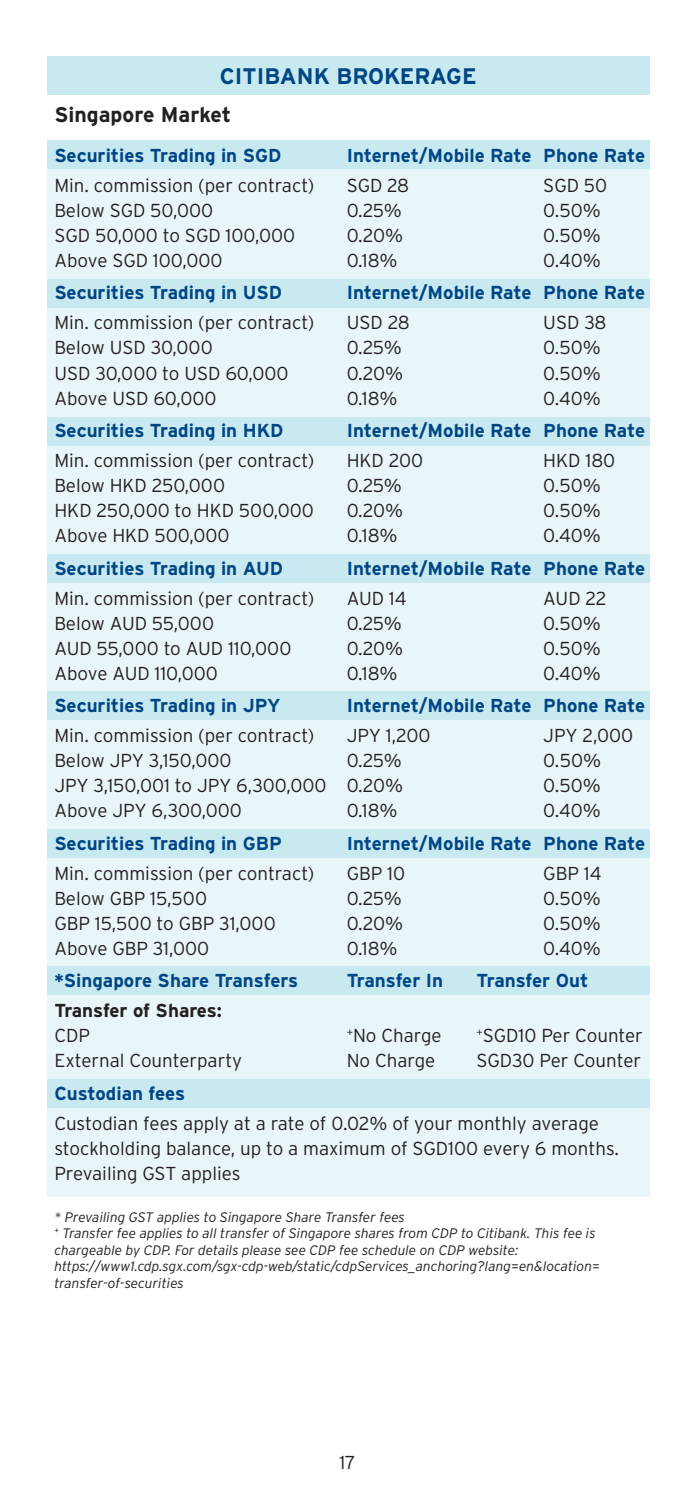
<style>
.page{position:relative;width:695px;height:1489px;background:#fff}
.page>*{position:absolute;margin:0;border:0;box-sizing:border-box;transform-origin:0 0}
.t1{font:700 22.5px "Interstate";color:#004684}
.t2{font:700 21.25px "Interstate";color:#231f20}
.t3{font:300 18.75px/25px "Interstate";color:#231f20}
.t4{font:700 18.75px "Interstate";color:#004684}
.t5{font:700 18.75px "Interstate";letter-spacing:-.01em;color:#231f20}
.t6{font:italic 300 13.75px/16.5px "Interstate";color:#231f20}
</style>
<div class="page">
<div style="left:47px;top:152px;width:602px;height:1045px;background:#e8f6f9"></div>
<div style="left:47px;top:829px;width:602px;height:28px;background:#c8e9f0"></div>
<div style="left:47px;top:966px;width:602px;height:29px;background:#c8e9f0"></div>
<div style="left:47px;top:1079px;width:602px;height:28px;background:#c8e9f0"></div>
<div style="left:47px;top:691px;width:602px;height:28px;background:#c8e9f0"></div>
<div style="left:47px;top:554px;width:602px;height:28px;background:#c8e9f0"></div>
<div style="left:47px;top:279px;width:602px;height:28px;background:#c8e9f0"></div>
<div style="left:47px;top:417px;width:602px;height:28px;background:#c8e9f0"></div>
<div style="left:47px;top:141px;width:602px;height:28px;background:#c8e9f0"></div>
<div style="left:47px;top:56px;width:602px;height:39px;background:#c8e9f0"></div>
<p class="t1" style="left:220px;top:64px;width:258px">CITIBANK BROKERAGE</p>
<p class="t2" style="left:54px;top:103px;width:178px">Singapore Market</p>
<p class="t4" style="left:54px;top:145px;width:228px">Securities Trading in SGD</p>
<p class="t4" style="left:346px;top:145px;width:300px">Internet/Mobile Rate Phone Rate</p>
<p class="t3" style="left:54px;top:173px;width:261px">Min. commission (per contract)</p>
<p class="t3" style="left:346px;top:173px;width:64px">SGD 28</p>
<p class="t3" style="left:543px;top:173px;width:65px">SGD 50</p>
<p class="t3" style="left:54px;top:198px;width:160px">Below SGD 50,000</p>
<p class="t3" style="left:346px;top:198px;width:57px">0.25%</p>
<p class="t3" style="left:543px;top:198px;width:59px">0.50%</p>
<p class="t3" style="left:54px;top:223px;width:242px">SGD 50,000 to SGD 100,000</p>
<p class="t3" style="left:346px;top:223px;width:58px">0.20%</p>
<p class="t3" style="left:543px;top:223px;width:59px">0.50%</p>
<p class="t3" style="left:54px;top:248px;width:170px">Above SGD 100,000</p>
<p class="t3" style="left:346px;top:248px;width:52px">0.18%</p>
<p class="t3" style="left:543px;top:248px;width:59px">0.40%</p>
<p class="t4" style="left:54px;top:282px;width:229px">Securities Trading in USD</p>
<p class="t4" style="left:346px;top:282px;width:300px">Internet/Mobile Rate Phone Rate</p>
<p class="t3" style="left:54px;top:310px;width:261px">Min. commission (per contract)</p>
<p class="t3" style="left:346px;top:310px;width:64px">USD 28</p>
<p class="t3" style="left:543px;top:310px;width:65px">USD 38</p>
<p class="t3" style="left:54px;top:335px;width:160px">Below USD 30,000</p>
<p class="t3" style="left:346px;top:335px;width:57px">0.25%</p>
<p class="t3" style="left:543px;top:335px;width:59px">0.50%</p>
<p class="t3" style="left:54px;top:360px;width:236px">USD 30,000 to USD 60,000</p>
<p class="t3" style="left:346px;top:360px;width:58px">0.20%</p>
<p class="t3" style="left:543px;top:360px;width:59px">0.50%</p>
<p class="t3" style="left:54px;top:385px;width:164px">Above USD 60,000</p>
<p class="t3" style="left:346px;top:385px;width:52px">0.18%</p>
<p class="t3" style="left:543px;top:385px;width:59px">0.40%</p>
<p class="t4" style="left:54px;top:420px;width:230px">Securities Trading in HKD</p>
<p class="t4" style="left:346px;top:420px;width:300px">Internet/Mobile Rate Phone Rate</p>
<p class="t3" style="left:54px;top:448px;width:261px">Min. commission (per contract)</p>
<p class="t3" style="left:346px;top:448px;width:78px">HKD 200</p>
<p class="t3" style="left:543px;top:448px;width:73px">HKD 180</p>
<p class="t3" style="left:54px;top:473px;width:172px">Below HKD 250,000</p>
<p class="t3" style="left:346px;top:473px;width:57px">0.25%</p>
<p class="t3" style="left:543px;top:473px;width:59px">0.50%</p>
<p class="t3" style="left:54px;top:498px;width:261px">HKD 250,000 to HKD 500,000</p>
<p class="t3" style="left:346px;top:498px;width:58px">0.20%</p>
<p class="t3" style="left:543px;top:498px;width:59px">0.50%</p>
<p class="t3" style="left:54px;top:523px;width:177px">Above HKD 500,000</p>
<p class="t3" style="left:346px;top:523px;width:52px">0.18%</p>
<p class="t3" style="left:543px;top:523px;width:59px">0.40%</p>
<p class="t4" style="left:54px;top:557px;width:230px">Securities Trading in AUD</p>
<p class="t4" style="left:346px;top:557px;width:300px">Internet/Mobile Rate Phone Rate</p>
<p class="t3" style="left:54px;top:585px;width:261px">Min. commission (per contract)</p>
<p class="t3" style="left:346px;top:585px;width:61px">AUD 14</p>
<p class="t3" style="left:543px;top:585px;width:65px">AUD 22</p>
<p class="t3" style="left:54px;top:610px;width:161px">Below AUD 55,000</p>
<p class="t3" style="left:346px;top:610px;width:57px">0.25%</p>
<p class="t3" style="left:543px;top:610px;width:59px">0.50%</p>
<p class="t3" style="left:54px;top:635px;width:238px">AUD 55,000 to AUD 110,000</p>
<p class="t3" style="left:346px;top:635px;width:58px">0.20%</p>
<p class="t3" style="left:543px;top:635px;width:59px">0.50%</p>
<p class="t3" style="left:54px;top:660px;width:165px">Above AUD 110,000</p>
<p class="t3" style="left:346px;top:660px;width:52px">0.18%</p>
<p class="t3" style="left:543px;top:660px;width:59px">0.40%</p>
<p class="t4" style="left:54px;top:695px;width:228px">Securities Trading in JPY</p>
<p class="t4" style="left:346px;top:695px;width:300px">Internet/Mobile Rate Phone Rate</p>
<p class="t3" style="left:54px;top:722px;width:261px">Min. commission (per contract)</p>
<p class="t3" style="left:346px;top:722px;width:85px">JPY 1,200</p>
<p class="t3" style="left:543px;top:722px;width:91px">JPY 2,000</p>
<p class="t3" style="left:54px;top:747px;width:179px">Below JPY 3,150,000</p>
<p class="t3" style="left:346px;top:747px;width:57px">0.25%</p>
<p class="t3" style="left:543px;top:747px;width:59px">0.50%</p>
<p class="t3" style="left:54px;top:772px;width:350px">JPY 3,150,001 to JPY 6,300,000 0.20%</p>
<p class="t3" style="left:543px;top:772px;width:59px">0.50%</p>
<p class="t3" style="left:54px;top:797px;width:189px">Above JPY 6,300,000</p>
<p class="t3" style="left:346px;top:797px;width:52px">0.18%</p>
<p class="t3" style="left:543px;top:797px;width:59px">0.40%</p>
<p class="t4" style="left:54px;top:832px;width:229px">Securities Trading in GBP</p>
<p class="t4" style="left:346px;top:832px;width:300px">Internet/Mobile Rate Phone Rate</p>
<p class="t3" style="left:54px;top:860px;width:261px">Min. commission (per contract)</p>
<p class="t3" style="left:346px;top:860px;width:60px">GBP 10</p>
<p class="t3" style="left:543px;top:860px;width:60px">GBP 14</p>
<p class="t3" style="left:54px;top:885px;width:154px">Below GBP 15,500</p>
<p class="t3" style="left:346px;top:885px;width:57px">0.25%</p>
<p class="t3" style="left:543px;top:885px;width:59px">0.50%</p>
<p class="t3" style="left:54px;top:910px;width:223px">GBP 15,500 to GBP 31,000</p>
<p class="t3" style="left:346px;top:910px;width:58px">0.20%</p>
<p class="t3" style="left:543px;top:910px;width:59px">0.50%</p>
<p class="t3" style="left:54px;top:935px;width:156px">Above GBP 31,000</p>
<p class="t3" style="left:346px;top:935px;width:52px">0.18%</p>
<p class="t3" style="left:543px;top:935px;width:59px">0.40%</p>
<p class="t4" style="left:54px;top:970px;width:245px">*Singapore Share Transfers</p>
<p class="t4" style="left:346px;top:970px;width:98px">Transfer In</p>
<p class="t4" style="left:476px;top:970px;width:113px">Transfer Out</p>
<p class="t5" style="left:54px;top:1000px;width:169px">Transfer of Shares:</p>
<p class="t3" style="left:54px;top:1022px;width:37px">CDP</p>
<p class="t3" style="left:346px;top:1023px;width:96px"><sup>+</sup>No Charge</p>
<p class="t3" style="left:476px;top:1023px;width:168px"><sup>+</sup>SGD10 Per Counter</p>
<p class="t3" style="left:54px;top:1048px;width:189px">External Counterparty</p>
<p class="t3" style="left:346px;top:1048px;width:90px">No Charge</p>
<p class="t3" style="left:476px;top:1048px;width:166px">SGD30 Per Counter</p>
<p class="t4" style="left:54px;top:1082px;width:132px">Custodian fees</p>
<p class="t3" style="left:54px;top:1110px;width:566px">Custodian fees apply at a rate of 0.02% of your monthly average stockholding balance, up to a maximum of SGD100 every 6 months.<br>Prevailing GST applies</p>
<p class="t6" style="left:54px;top:1208px;width:547px">* Prevailing GST applies to Singapore Share Transfer fees<br><sup>+</sup> Transfer fee applies to all transfer of Singapore shares from CDP to Citibank. This fee is chargeable by CDP. For details please see CDP fee schedule on CDP website: https://www1.cdp.sgx.com/sgx-cdp-web/static/cdpServices_anchoring?lang=en&amp;location= transfer-of-securities</p>
<p class="t3" style="left:339px;top:1449px;width:18px">17</p>
</div>
